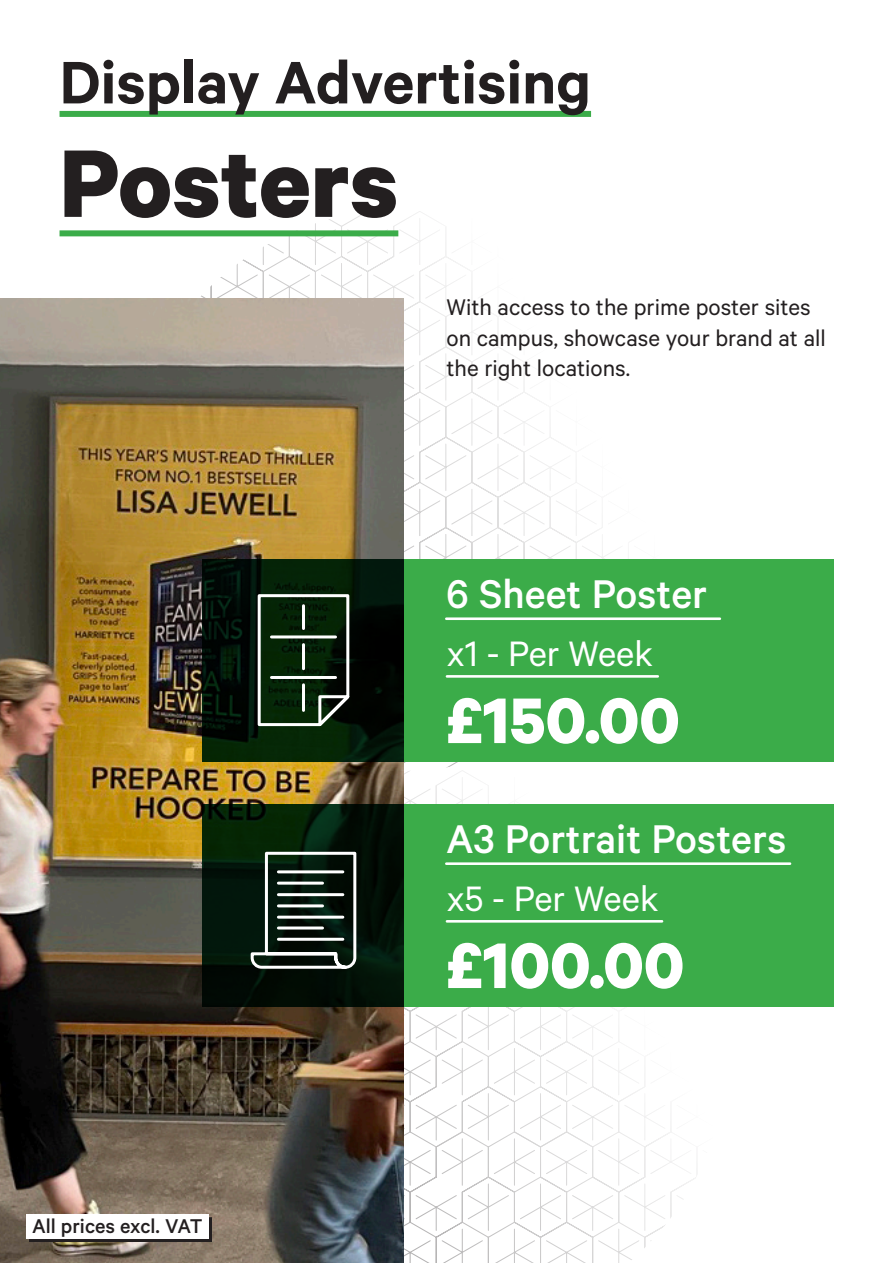
<style>
.page{position:relative;width:893px;height:1263px;background:#fff}
.page>*{position:absolute;margin:0;border:0;box-sizing:border-box;transform-origin:0 0}
.t1{font:700 108px "Calibre";color:#231f20}
.t2{font:700 72.45px "Calibre";color:#fff}
.t3{font:600 67.5px "Calibre";color:#231f20}
.t4{font:500 45.15px "Calibre";color:#fff}
.t5{font:39.75px "Calibre";color:#fff}
.B2{font:25.5px/30.6px "Calibre";color:#231f20}
.t6{font:500 22.5px "Calibre";color:#231f20}
</style>
<div class="page">
<svg style="left:404px;top:1148px;width:292px;height:115px"></svg>
<svg style="left:404px;top:1007px;width:268px;height:141px"></svg>
<svg style="left:404px;top:363px;width:206px;height:196px"></svg>
<svg style="left:132px;top:211px;width:378px;height:152px"></svg>
<img style="left:0;top:298px;width:404px;height:965px">
<div style="left:29px;top:1217px;width:183px;height:25px;background:#231f20"></div>
<div style="left:26px;top:1215px;width:183px;height:24px;background:#fff"></div>
<div style="left:60px;top:111px;width:531px;height:6px;background:#3bac49"></div>
<div style="left:60px;top:230px;width:338px;height:6px;background:#3bac49"></div>
<div style="left:404px;top:559px;width:429px;height:203px;background:#3bac49"></div>
<svg style="left:202px;top:559px;width:202px;height:203px;background:#021206"></svg>
<div style="left:404px;top:804px;width:429px;height:203px;background:#3bac49"></div>
<svg style="left:202px;top:804px;width:202px;height:203px;background:#021507"></svg>
<hr style="left:446px;top:617px;width:274px;height:3px;background:#fff">
<hr style="left:446px;top:862px;width:344px;height:3px;background:#fff">
<hr style="left:447px;top:675px;width:211px;height:3px;background:#fff">
<hr style="left:447px;top:920px;width:215px;height:3px;background:#fff">
<svg style="left:256px;top:593px;width:96px;height:139px;background:#2a402b"></svg>
<svg style="left:249px;top:850px;width:109px;height:120px"></svg>
<h1 class="t3" style="left:60px;top:42px;width:533px">Display Advertising</h1>
<p class="t1" style="left:60px;top:117px;width:340px">Posters</p>
<p class="B2" style="left:446px;top:291px;width:381px">With access to the prime poster sites on campus, showcase your brand at all the right locations.</p>
<p class="t4" style="left:446px;top:568px;width:263px">6 Sheet Poster</p>
<p class="t5" style="left:447px;top:630px;width:208px">x1 - Per Week</p>
<p class="t2" style="left:446px;top:676px;width:235px">£150.00</p>
<p class="t4" style="left:446px;top:813px;width:342px">A3 Portrait Posters</p>
<p class="t5" style="left:447px;top:875px;width:213px">x5 - Per Week</p>
<p class="t6" style="left:32px;top:1213px;width:172px">All prices excl. VAT</p>
<p class="t2" style="left:446px;top:921px;width:239px">£100.00</p>
</div>
